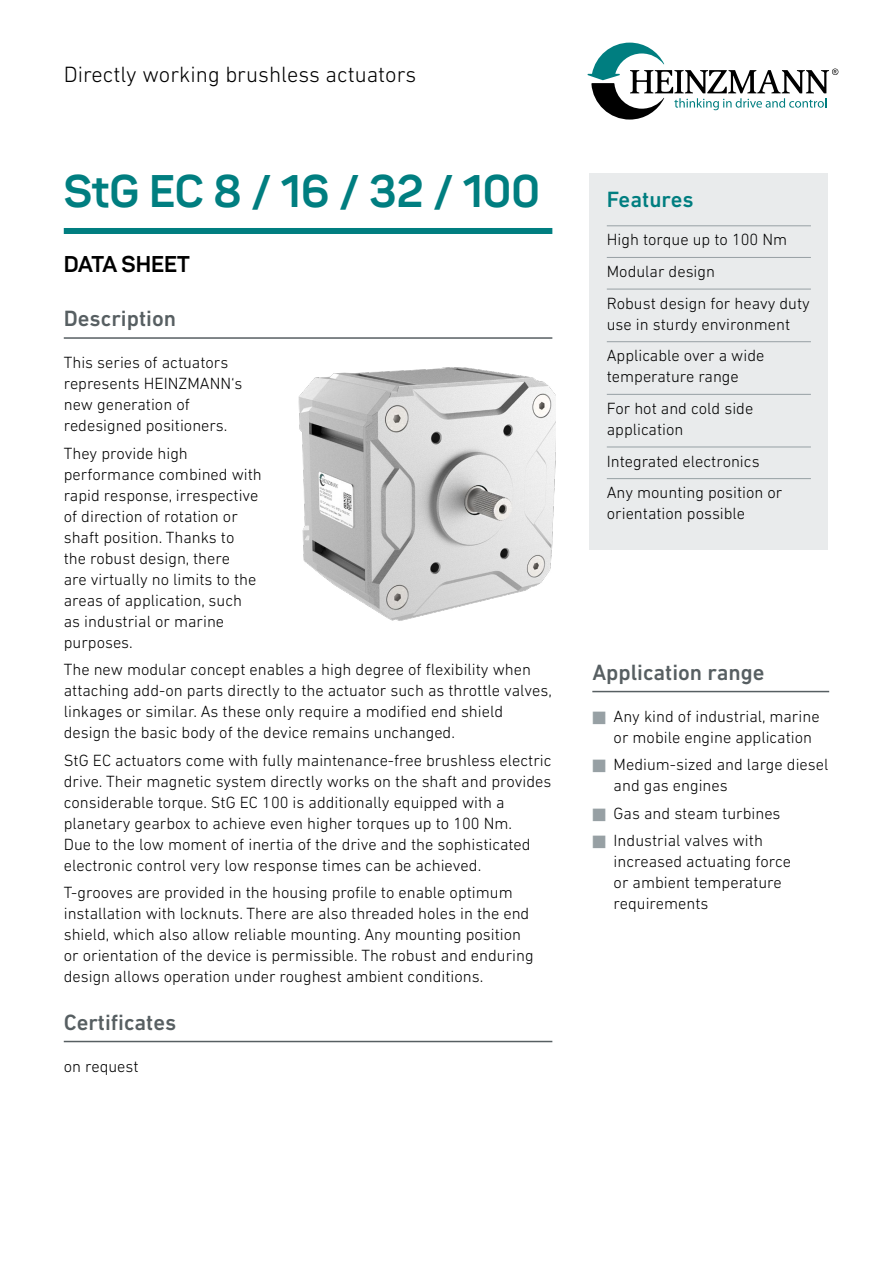
<style>
.page{position:relative;width:893px;height:1263px;background:#fff}
.page>*{position:absolute;margin:0;border:0;box-sizing:border-box;transform-origin:0 0}
.t1{font:700 45px "Sahar";color:#007e80}
.t2{font:500 22.5px "DIN Next LT Pro";color:#575f62}
.t3{font:300 22.5px "DIN Next LT Pro";color:#000}
.t4{font:700 22.5px "Sahar";color:#000}
.t5{font:500 22.5px "DIN Next LT Pro";color:#007e80}
.t6{font:300 16.5px/21px "DIN Next LT Pro";color:#000}
.s1{color:#97a0a4}
</style>
<div class="page">
<div style="left:590px;top:173px;width:238px;height:377px;background:#e9ebec"></div>
<hr style="left:607px;top:225px;width:204px;height:1px;background:#97a0a4">
<hr style="left:607px;top:257px;width:204px;height:1px;background:#97a0a4">
<hr style="left:607px;top:289px;width:204px;height:1px;background:#97a0a4">
<hr style="left:607px;top:341px;width:204px;height:1px;background:#97a0a4">
<hr style="left:607px;top:394px;width:204px;height:1px;background:#97a0a4">
<hr style="left:607px;top:447px;width:204px;height:1px;background:#97a0a4">
<hr style="left:607px;top:478px;width:204px;height:1px;background:#97a0a4">
<div style="left:64px;top:228px;width:488px;height:6px;background:#007e80"></div>
<hr style="left:64px;top:337px;width:488px;height:2px;background:#575f62">
<hr style="left:64px;top:1041px;width:488px;height:1px;background:#575f62">
<svg style="left:587px;top:43px;width:251px;height:77px"></svg>
<img style="left:298px;top:367px;width:258px;height:254px">
<hr style="left:592px;top:691px;width:237px;height:1px;background:#575f62">
<h2 class="t3" style="left:64px;top:61px;width:354px">Directly working brushless actuators</h2>
<h1 class="t1" style="left:64px;top:163px;width:478px">StG EC 8 / 16 / 32 / 100</h1>
<h2 class="t4" style="left:64px;top:250px;width:128px">DATA SHEET</h2>
<h2 class="t2" style="left:64px;top:305px;width:114px">Description</h2>
<p class="t6" style="left:64px;top:352px;width:180px">This series of actuators represents HEINZMANN‘s new generation of redesigned positioners.</p>
<p class="t6" style="left:64px;top:442px;width:200px">They provide high performance combined with rapid response, irrespective of direction of rotation or shaft position. Thanks to<br>the robust design, there<br>are virtually no limits to the areas of application, such as industrial or marine purposes.</p>
<p class="t6" style="left:64px;top:659px;width:490px">The new modular concept enables a high degree of flexibility when attaching add-on parts directly to the actuator such as throttle valves, linkages or similar. As these only require a modified end shield design the basic body of the device remains unchanged.</p>
<p class="t6" style="left:64px;top:749px;width:489px">StG EC actuators come with fully maintenance-free brushless electric drive. Their magnetic system directly works on the shaft and provides considerable torque. StG EC 100 is additionally equipped with a planetary gearbox to achieve even higher torques up to 100 Nm.<br>Due to the low moment of inertia of the drive and the sophisticated electronic control very low response times can be achieved.</p>
<p class="t6" style="left:64px;top:882px;width:471px">T-grooves are provided in the housing profile to enable optimum installation with locknuts. There are also threaded holes in the end shield, which also allow reliable mounting. Any mounting position or orientation of the device is permissible. The robust and enduring design allows operation under roughest ambient conditions.</p>
<h2 class="t2" style="left:64px;top:1009px;width:114px">Certificates</h2>
<p class="t6" style="left:64px;top:1055px;width:76px">on request</p>
<h2 class="t5" style="left:607px;top:187px;width:88px">Features</h2>
<p class="t6" style="left:607px;top:224px;width:205px;line-height:31.7px">High torque up to 100 Nm<br>Modular design<br>Robust design for heavy duty</p>
<p class="t6" style="left:607px;top:308px;width:185px;line-height:31.7px">use in sturdy environment<br>Applicable over a wide</p>
<p class="t6" style="left:607px;top:361px;width:148px;line-height:31.7px">temperature range<br>For hot and cold side</p>
<p class="t6" style="left:607px;top:413px;width:177px;line-height:31.7px">application<br>Integrated electronics<br>Any mounting position or</p>
<p class="t6" style="left:607px;top:503px;width:140px">orientation possible</p>
<h2 class="t2" style="left:592px;top:659px;width:174px">Application range</h2>
<p class="t6" style="left:614px;top:705px;width:208px;text-indent:-21px"><span class="s1">■</span> Any kind of industrial, marine or mobile engine application</p>
<p class="t6" style="left:614px;top:754px;width:216px;text-indent:-21px"><span class="s1">■</span> Medium-sized and large diesel and gas engines</p>
<p class="t6" style="left:592px;top:802px;width:190px"><span class="s1">■</span> Gas and steam turbines</p>
<p class="t6" style="left:614px;top:830px;width:179px;text-indent:-21px"><span class="s1">■</span> Industrial valves with increased actuating force or ambient temperature requirements</p>
</div>
